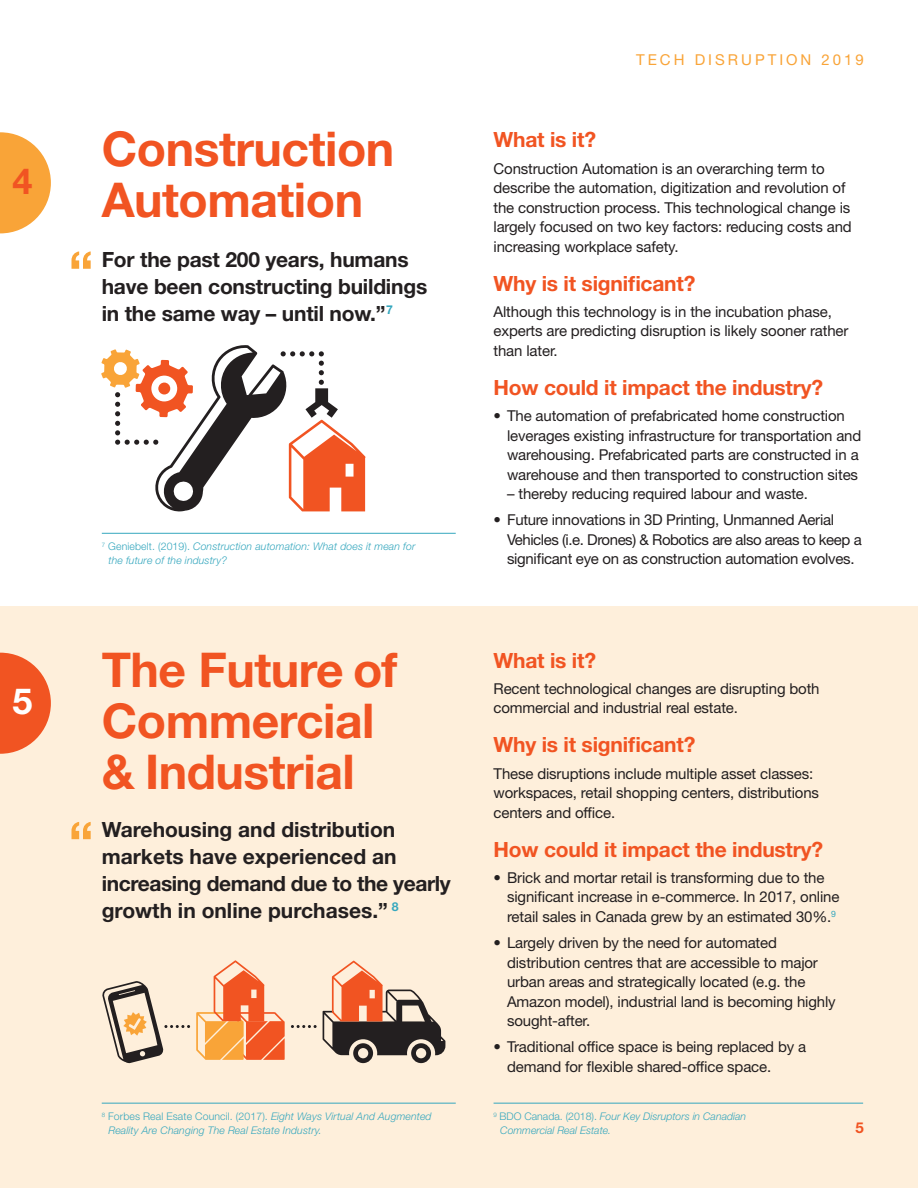
<style>
.page{position:relative;width:918px;height:1188px;background:#fff}
.page>*{position:absolute;margin:0;border:0;box-sizing:border-box;transform-origin:0 0}
.Red_Header{font:700 48px/51px "Helvetica Neue LT Std";letter-spacing:-.01em;color:#f15422}
.White_Header{font:700 36px "Helvetica Neue LT Std";color:#f15422}
.White_Header-2{font:700 36px "Helvetica Neue LT Std";color:#fff}
.t1{font:700 21px/27px "Helvetica Neue LT Std";letter-spacing:-.01em;color:#231f20}
.Red_Subheader{font:700 21px "Helvetica Neue LT Std";letter-spacing:-.01em;color:#f15422}
.body_copy{font:15px/19.5px "Helvetica Neue LT Std";letter-spacing:-.01em;color:#231f20}
.t2{font:15px "Helvetica Neue LT Std";letter-spacing:.2em;color:#f9a438}
.t3{font:700 15px "Helvetica Neue LT Std";color:#f15422}
.Reference{font:italic 300 10.5px "Helvetica Neue LT Std";letter-spacing:.01em;color:#35a7be}
.Reference-2{font:300 10.5px "Helvetica Neue LT Std";letter-spacing:.01em;color:#35a7be}
.s1{font-style:normal}
.s2{font-style:italic}
</style>
<div class="page">
<div style="left:0;top:606px;width:918px;height:582px;background:#feefdb"></div>
<hr style="left:102px;top:533px;width:354px;height:1px;background:#35a7be">
<hr style="left:102px;top:1103px;width:354px;height:1px;background:#35a7be">
<hr style="left:494px;top:1103px;width:369px;height:1px;background:#35a7be">
<svg style="left:71px;top:251px;width:20px;height:18px"></svg>
<svg style="left:71px;top:822px;width:20px;height:17px"></svg>
<svg style="left:291px;top:1025px;width:26px;height:3px"></svg>
<svg style="left:323px;top:961px;width:122px;height:102px"></svg>
<svg style="left:196px;top:960px;width:89px;height:100px"></svg>
<svg style="left:102px;top:981px;width:88px;height:82px"></svg>
<svg style="left:101px;top:345px;width:265px;height:167px"></svg>
<svg style="left:0;top:132px;width:51px;height:101px"></svg>
<svg style="left:0;top:653px;width:51px;height:101px"></svg>
<p class="White_Header" style="left:12px;top:159px;width:22px">4</p>
<p class="White_Header-2" style="left:12px;top:679px;width:22px">5</p>
<p class="Red_Header" style="left:102px;top:123px;width:294px">Construction<br>Automation</p>
<p class="t1" style="left:102px;top:245px;width:327px">For the past 200 years, humans have been constructing buildings in the same way – until now.”<sup>7</sup></p>
<p class="Reference" style="left:102px;top:540px;width:315px"><sup>7</sup> <span class="s1">Geniebelt. (2019).</span> Construction automation: What does it mean for</p>
<p class="Reference" style="left:109px;top:554px;width:120px">the future of the industry?</p>
<p class="Red_Header" style="left:102px;top:643px;width:297px">The Future of<br>Commercial &amp; Industrial</p>
<p class="t1" style="left:102px;top:816px;width:350px">Warehousing and distribution markets have experienced an increasing demand due to the yearly growth in online purchases.” <sup>8</sup></p>
<p class="Reference-2" style="left:102px;top:1110px;width:331px"><sup>8</sup> Forbes Real Esate Council. (2017). <span class="s2">Eight Ways Virtual And Augmented</span></p>
<p class="Reference" style="left:108px;top:1124px;width:215px">Reality Are Changing The Real Estate Industry.</p>
<p class="t2" style="left:636px;top:50px;width:229px">TECH DISRUPTION 2019</p>
<p class="Red_Subheader" style="left:494px;top:127px;width:104px">What is it?</p>
<p class="body_copy" style="left:494px;top:158px;width:360px">Construction Automation is an overarching term to describe the automation, digitization and revolution of the construction process. This technological change is largely focused on two key factors: reducing costs and increasing workplace safety.</p>
<p class="Red_Subheader" style="left:494px;top:270px;width:203px">Why is it significant?</p>
<p class="body_copy" style="left:494px;top:302px;width:356px">Although this technology is in the incubation phase, experts are predicting disruption is likely sooner rather than later.</p>
<p class="Red_Subheader" style="left:494px;top:374px;width:331px">How could it impact the industry?</p>
<p class="body_copy" style="left:507px;top:406px;width:356px;text-indent:-14px">• The automation of prefabricated home construction leverages existing infrastructure for transportation and warehousing. Prefabricated parts are constructed in a warehouse and then transported to construction sites</p>
<p class="body_copy" style="left:507px;top:484px;width:302px">– thereby reducing required labour and waste.</p>
<p class="body_copy" style="left:507px;top:510px;width:356px;text-indent:-14px">• Future innovations in 3D Printing, Unmanned Aerial<br>Vehicles (i.e. Drones) &amp; Robotics are also areas to keep a significant eye on as construction automation evolves.</p>
<p class="Red_Subheader" style="left:494px;top:647px;width:104px">What is it?</p>
<p class="body_copy" style="left:494px;top:679px;width:328px">Recent technological changes are disrupting both commercial and industrial real estate.</p>
<p class="Red_Subheader" style="left:494px;top:732px;width:203px">Why is it significant?</p>
<p class="body_copy" style="left:494px;top:763px;width:327px">These disruptions include multiple asset classes: workspaces, retail shopping centers, distributions centers and office.</p>
<p class="Red_Subheader" style="left:494px;top:836px;width:331px">How could it impact the industry?</p>
<p class="body_copy" style="left:507px;top:868px;width:334px;text-indent:-14px">• Brick and mortar retail is transforming due to the significant increase in e-commerce. In 2017, online retail sales in Canada grew by an estimated 30%.<sup>9</sup></p>
<p class="body_copy" style="left:507px;top:933px;width:330px;text-indent:-14px">• Largely driven by the need for automated distribution centres that are accessible to major urban areas and strategically located (e.g. the Amazon model), industrial land is becoming highly sought-after.</p>
<p class="body_copy" style="left:507px;top:1037px;width:301px;text-indent:-14px">• Traditional office space is being replaced by a demand for flexible shared-office space.</p>
<p class="Reference" style="left:494px;top:1110px;width:254px"><sup>9</sup> <span class="s1">BDO Canada. (2018).</span> Four Key Disruptors in Canadian</p>
<p class="Reference" style="left:500px;top:1124px;width:112px">Commercial Real Estate.</p>
<p class="t3" style="left:856px;top:1118px;width:10px">5</p>
</div>
